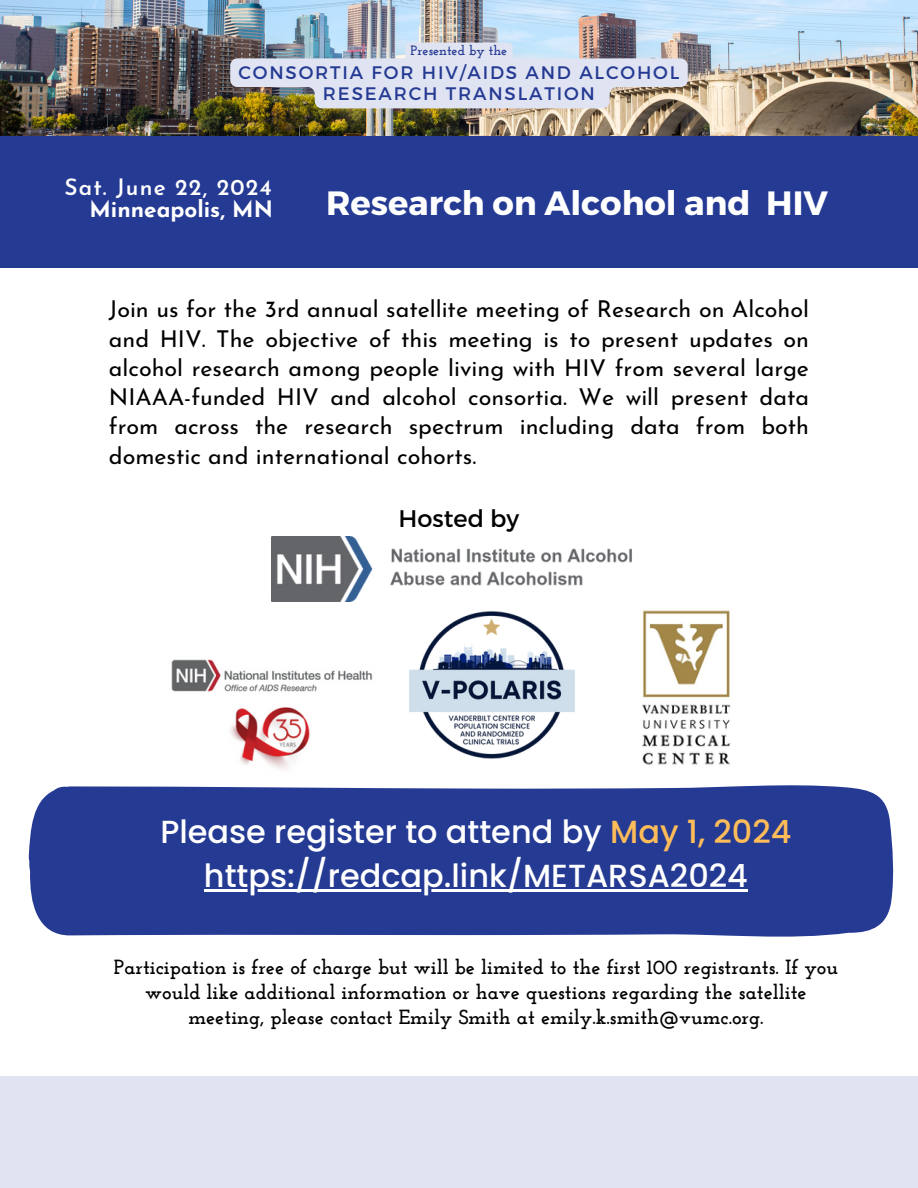
<style>
.page{position:relative;width:918px;height:1188px;background:#fff}
.page>*{position:absolute;margin:0;border:0;box-sizing:border-box;transform-origin:0 0}
.t1{font:700 33.75px "Montserrat";color:#fff}
.t2{font:500 31.95px "Poppins";color:#fff}
.t3{font:24px "Montserrat";color:#000}
.t4{font:23.25px/29.2px "Josefin Sans";color:#000;text-align:justify}
.t5{font:600 22.5px/22.5px "Josefin Sans";letter-spacing:.05em;color:#fff;text-align:right}
.t6{font:700 20.4px/25.3px "Josefin Slab";color:#000;text-align:center}
.t7{font:18.15px/21.3px "Montserrat";letter-spacing:.1em;color:#253a93;text-align:center}
.t8{font:700 13.5px "Josefin Slab";color:#253a93}
.s1{font-weight:700}
.s2{color:#ffbd59}
</style>
<div class="page">
<div style="left:0;top:1076px;width:918px;height:112px;background:#dfe3f2"></div>
<img style="left:0;top:0;width:918px;height:136px">
<div style="left:0;top:136px;width:918px;height:132px;background:#253a93"></div>
<img style="left:409px;top:611px;width:166px;height:148px">
<img style="left:171px;top:659px;width:202px;height:110px">
<img style="left:272px;top:536px;width:360px;height:65px">
<div style="left:29px;top:785px;width:865px;height:152px;background:#253a93"></div>
<img style="left:642px;top:610px;width:89px;height:155px">
<div style="left:405px;top:43px;width:108px;height:18px;background:#dfe3f2;border-radius:5px"></div>
<svg style="left:230px;top:58px;width:458px;height:50px;background:#d2d3d9"></svg>
<hr style="left:204px;top:889px;width:544px;height:3px;background:#fff">
<h3 class="t8" style="left:411px;top:45px;width:98px">Presented by the</h3>
<p class="t7" style="left:238px;top:61px;width:443px">CONSORTIA FOR HIV/AIDS AND ALCOHOL<br>RESEARCH TRANSLATION</p>
<p class="t5" style="left:65px;top:178px;width:210px">Sat. June 22, 2024<br><span class="s1">Minneapolis, MN</span></p>
<p class="t1" style="left:326px;top:181px;width:503px">Research on Alcohol and HIV</p>
<h3 class="t4" style="left:109px;top:297px;width:702px">Join us for the 3rd annual satellite meeting of Research on Alcohol and HIV. The objective of this meeting is to present updates on alcohol research among people living with HIV from several large NIAAA-funded HIV and alcohol consortia. We will present data from across the research spectrum including data from both domestic and international cohorts.</h3>
<p class="t3" style="left:399px;top:503px;width:122px">Hosted by</p>
<p class="t2" style="left:160px;top:810px;width:633px">Please register to attend by <span class="s2">May 1, 2024</span></p>
<h1 class="t2" style="left:204px;top:854px;width:545px">https://redcap.link/METARSA2024</h1>
<h4 class="t6" style="left:114px;top:956px;width:726px">Participation is free of charge but will be limited to the first 100 registrants. If you would like additional information or have questions regarding the satellite meeting, please contact Emily Smith at emily.k.smith@vumc.org.</h4>
</div>
